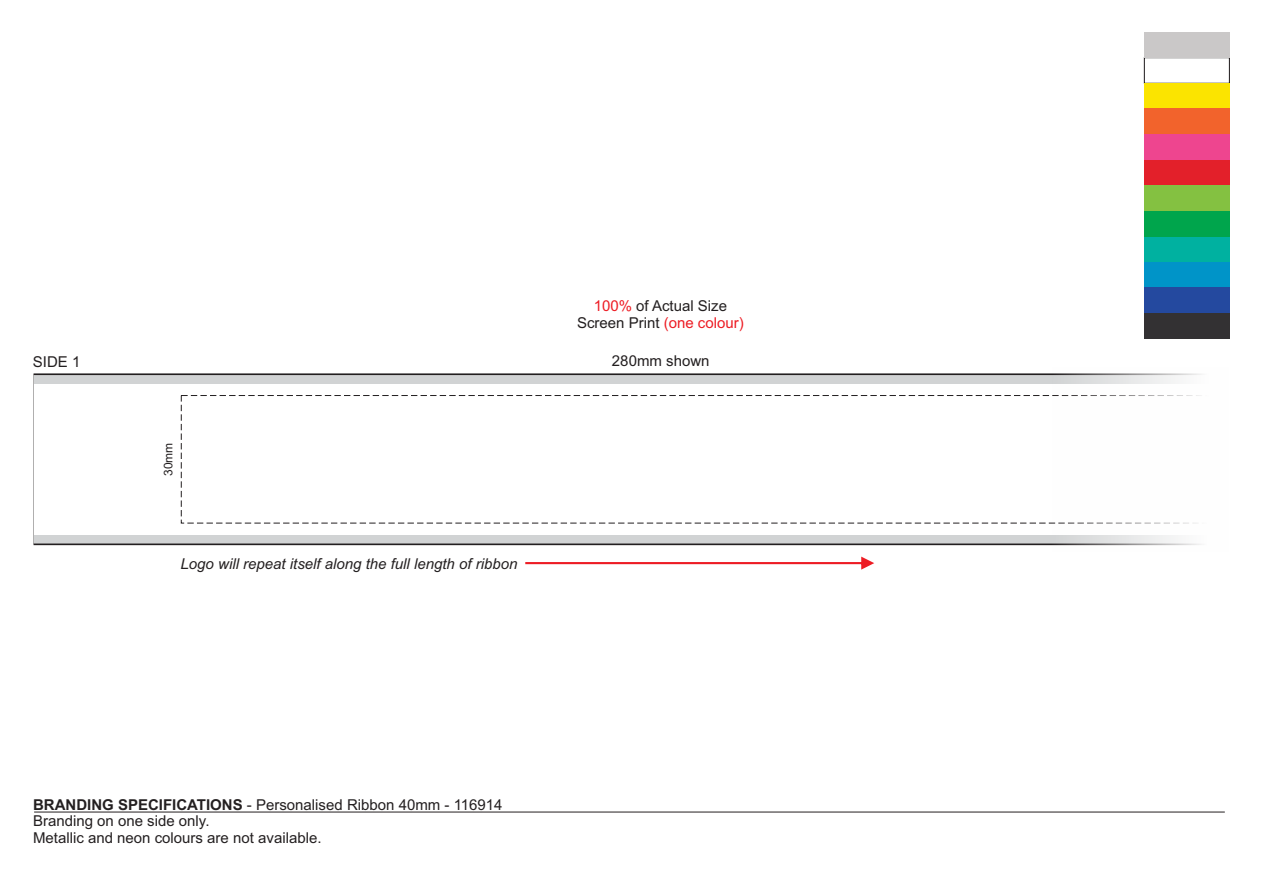
<style>
.page{position:relative;width:1263px;height:893px;background:#fff}
.page>*{position:absolute;margin:0;border:0;box-sizing:border-box;transform-origin:0 0}
.t1{font:15px/16.8px "Arial";color:#231f20;text-align:center}
.t2{font:italic 15px "Arial";color:#231f20}
.t3{font:12px "Arial";color:#231f20}
.s1{color:#ed1c24}
.s2{font-weight:700}
</style>
<div class="page">
<div style="left:34px;top:374px;width:1190px;height:9px;background:#d1d3d4"></div>
<div style="left:34px;top:535px;width:1190px;height:9px;background:#d1d3d4"></div>
<div style="left:34px;top:374px;width:1190px;height:170px;border:1px solid #231f20"></div>
<svg style="left:525px;top:557px;width:349px;height:13px"></svg>
<div style="left:181px;top:395px;width:1044px;height:128px;border:1px dashed #231f20"></div>
<img style="left:1053px;top:373px;width:172px;height:173px">
<svg style="left:1144px;top:57px;width:86px;height:26px"></svg>
<div style="left:1144px;top:83px;width:85px;height:26px;background:#fbe400"></div>
<div style="left:1144px;top:109px;width:85px;height:25px;background:#f2632c"></div>
<div style="left:1144px;top:134px;width:85px;height:26px;background:#ee458f"></div>
<div style="left:1144px;top:236px;width:85px;height:26px;background:#00b1a0"></div>
<div style="left:1144px;top:211px;width:85px;height:25px;background:#00a54c"></div>
<div style="left:1144px;top:160px;width:85px;height:25px;background:#e3202a"></div>
<div style="left:1144px;top:185px;width:85px;height:26px;background:#84c141"></div>
<div style="left:1144px;top:262px;width:85px;height:25px;background:#0094c8"></div>
<div style="left:1144px;top:287px;width:85px;height:26px;background:#24499f"></div>
<div style="left:1144px;top:313px;width:85px;height:25px;background:#333133"></div>
<div style="left:1144px;top:32px;width:85px;height:26px;background:#cac8c8"></div>
<hr style="left:34px;top:812px;width:1191px;height:1px;background:#231f20">
<p class="t1" style="left:577px;top:299px;width:168px"><span class="s1">100%</span> of Actual Size<br>Screen Print <span class="s1">(one colour)</span></p>
<p class="t1" style="left:33px;top:355px;width:49px">SIDE 1</p>
<p class="t1" style="left:612px;top:353px;width:99px">280mm shown</p>
<p class="t3" style="left:164px;top:476px;width:35px;rotate:-90deg">30mm</p>
<p class="t2" style="left:181px;top:558px;width:338px">Logo will repeat itself along the full length of ribbon</p>
<p class="t1" style="left:33px;top:797px;width:471px;text-align:left"><span class="s2">BRANDING SPECIFICATIONS</span> - Personalised Ribbon 40mm - 116914<br>Branding on one side only.<br>Metallic and neon colours are not available.</p>
</div>
